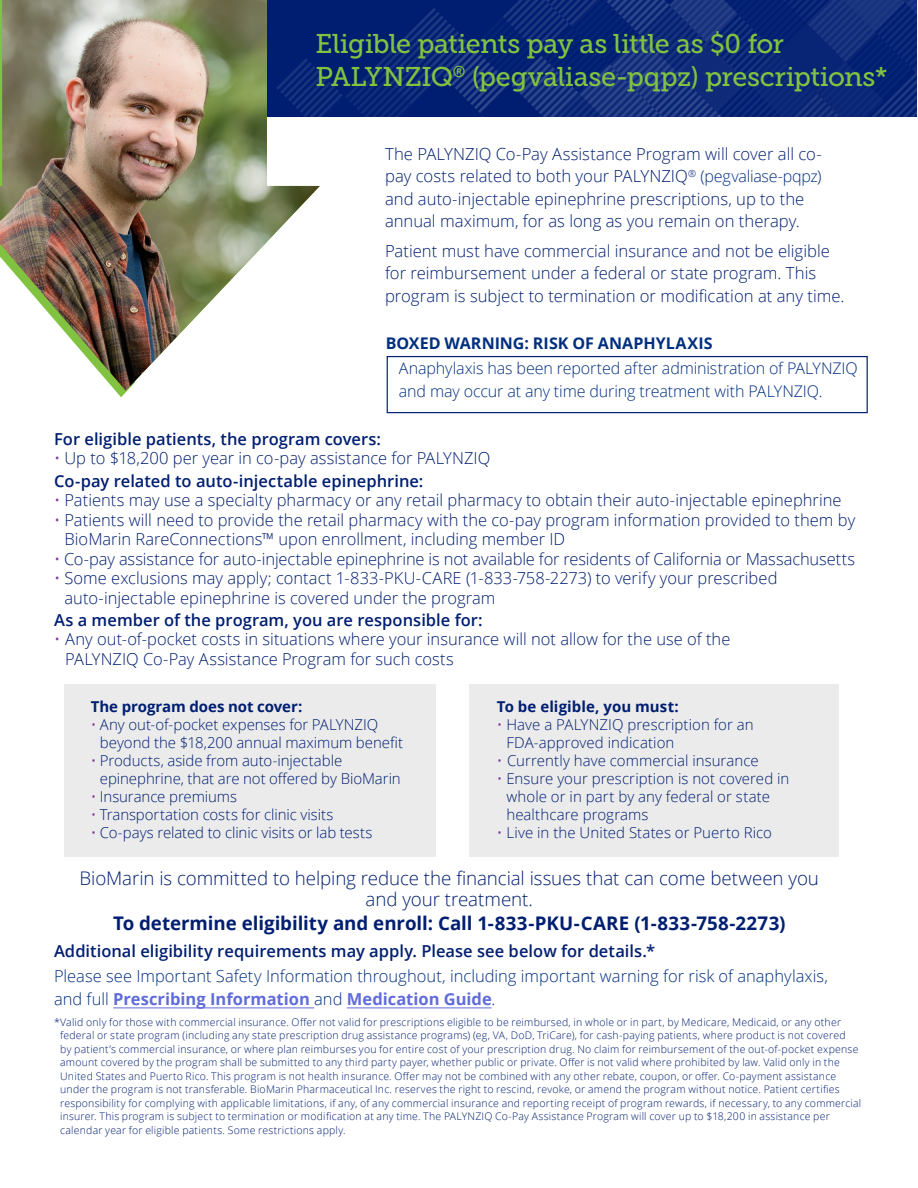
<style>
.page{position:relative;width:918px;height:1188px;background:#fff}
.page>*{position:absolute;margin:0;border:0;box-sizing:border-box;transform-origin:0 0}
.t1{font:27px/33px "Museo Slab 500";letter-spacing:-.015em;color:#81c340}
.t2{font:300 18.75px/21px "Open Sans";letter-spacing:-.005em;color:#001e71;text-align:center}
.t3{font:700 18.75px "Open Sans";color:#001e71}
.t4{font:300 16.65px/22.6px "Open Sans";color:#001e71}
.t5{font:300 16.5px/19.5px "Open Sans";color:#001e71}
.t6{font:600 16.5px "Open Sans";color:#001e71}
.t7{font:300 16.5px/22.5px "Open Sans";color:#002f7f}
.t8{font:300 16.05px/22.6px "Open Sans";letter-spacing:-.01em;color:#002f7f}
.t9{font:700 16.05px "Open Sans";letter-spacing:.005em;color:#002f7f}
.t10{font:300 15px/18px "Open Sans";color:#001e71}
.t11{font:700 15px "Open Sans";color:#001e71}
.t12{font:300 10.5px/13.5px "Open Sans";letter-spacing:.02em;color:#001e71}
.s1{font-size:16.05px;color:#002f7f}
.s2{color:#813e97}
.s3{font-weight:700;color:#616cda}
</style>
<div class="page">
<svg style="left:320px;top:0;width:597px;height:117px"></svg>
<img style="left:0;top:0;width:320px;height:391px">
<div style="left:64px;top:684px;width:371px;height:173px;background:#ebebeb"></div>
<div style="left:469px;top:684px;width:369px;height:173px;background:#ebebeb"></div>
<div style="left:387px;top:356px;width:481px;height:57px;border:1px solid #001e71"></div>
<hr style="left:113px;top:1007px;width:201px;height:1px;background:#616cda">
<hr style="left:347px;top:1007px;width:145px;height:1px;background:#616cda">
<p class="t1" style="left:315px;top:27px;width:574px">Eligible patients pay as little as $0 for<br>PALYNZIQ<sup>®</sup> (pegvaliase-pqpz) prescriptions*</p>
<p class="t4" style="left:385px;top:142px;width:438px">The PALYNZIQ Co-Pay Assistance Program will cover all co&shy;pay costs related to both your PALYNZIQ<sup>®</sup> <span class="s1">(pegvaliase-pqpz) </span>and auto-injectable epinephrine prescriptions, up to the annual maximum, for as long as you remain on therapy.</p>
<p class="t4" style="left:385px;top:239px;width:461px">Patient must have commercial insurance and not be eligible for reimbursement under a federal or state program. This program is subject to termination or modification at any time.</p>
<p class="t9" style="left:386px;top:332px;width:328px">BOXED WARNING: RISK OF ANAPHYLAXIS</p>
<p class="t8" style="left:399px;top:356px;width:460px">Anaphylaxis has been reported after administration of PALYNZIQ and may occur at any time during treatment with PALYNZIQ.</p>
<p class="t6" style="left:54px;top:428px;width:329px">For eligible patients, the program covers:</p>
<p class="t5" style="left:54px;top:448px;width:438px"><span class="s2">•</span> Up to $18,200 per year in co-pay assistance for PALYNZIQ</p>
<p class="t6" style="left:54px;top:469px;width:371px">Co-pay related to auto-injectable epinephrine:</p>
<p class="t5" style="left:54px;top:490px;width:789px"><span class="s2">•</span> Patients may use a specialty pharmacy or any retail pharmacy to obtain their auto-injectable epinephrine</p>
<p class="t5" style="left:64px;top:510px;width:792px;text-indent:-10px"><span class="s2">•</span> Patients will need to provide the retail pharmacy with the co-pay program information provided to them by<br>BioMarin RareConnections™ upon enrollment, including member ID</p>
<p class="t5" style="left:54px;top:549px;width:803px"><span class="s2">•</span> Co-pay assistance for auto-injectable epinephrine is not available for residents of California or Massachusetts</p>
<p class="t5" style="left:64px;top:568px;width:715px;text-indent:-10px"><span class="s2">•</span> Some exclusions may apply; contact 1-833-PKU-CARE (1-833-758-2273) to verify your prescribed auto-injectable epinephrine is covered under the program</p>
<p class="t6" style="left:54px;top:609px;width:430px">As a member of the program, you are responsible for:</p>
<p class="t5" style="left:65px;top:629px;width:667px;text-indent:-11px"><span class="s2">•</span> Any out-of-pocket costs in situations where your insurance will not allow for the use of the<br>PALYNZIQ Co-Pay Assistance Program for such costs</p>
<p class="t11" style="left:91px;top:696px;width:213px">The program does not cover:</p>
<p class="t10" style="left:100px;top:715px;width:305px;text-indent:-9px"><span class="s2">•</span> Any out-of-pocket expenses for PALYNZIQ beyond the $18,200 annual maximum benefit</p>
<p class="t10" style="left:100px;top:751px;width:302px;text-indent:-9px"><span class="s2">•</span> Products, aside from auto-injectable epinephrine, that are not offered by BioMarin</p>
<p class="t10" style="left:91px;top:787px;width:148px"><span class="s2">•</span> Insurance premiums</p>
<p class="t10" style="left:91px;top:805px;width:244px"><span class="s2">•</span> Transportation costs for clinic visits</p>
<p class="t10" style="left:91px;top:823px;width:283px"><span class="s2">•</span> Co-pays related to clinic visits or lab tests</p>
<p class="t11" style="left:497px;top:696px;width:183px">To be eligible, you must:</p>
<p class="t10" style="left:506px;top:715px;width:249px;text-indent:-10px"><span class="s2">•</span> Have a PALYNZIQ prescription for an<br>FDA-approved indication</p>
<p class="t10" style="left:497px;top:751px;width:263px"><span class="s2">•</span> Currently have commercial insurance</p>
<p class="t10" style="left:506px;top:769px;width:285px;text-indent:-10px"><span class="s2">•</span> Ensure your prescription is not covered in whole or in part by any federal or state healthcare programs</p>
<p class="t10" style="left:497px;top:823px;width:277px"><span class="s2">•</span> Live in the United States or Puerto Rico</p>
<p class="t2" style="left:80px;top:867px;width:741px">BioMarin is committed to helping reduce the financial issues that can come between you and your treatment.</p>
<p class="t3" style="left:113px;top:910px;width:674px">To determine eligibility and enroll: Call 1-833-PKU-CARE (1-833-758-2273)</p>
<p class="t6" style="left:54px;top:940px;width:603px">Additional eligibility requirements may apply. Please see below for details.*</p>
<p class="t7" style="left:54px;top:965px;width:776px">Please see Important Safety Information throughout, including important warning for risk of anaphylaxis, and full <span class="s3">Prescribing Information</span> and <span class="s3">Medication Guide</span>.</p>
<p class="t12" style="left:60px;top:1015px;width:803px;text-indent:-6px">*Valid only for those with commercial insurance. Offer not valid for prescriptions eligible to be reimbursed, in whole or in part, by Medicare, Medicaid, or any other federal or state program (including any state prescription drug assistance programs) (eg, VA, DoD, TriCare), for cash-paying patients, where product is not covered<br>by patient’s commercial insurance, or where plan reimburses you for entire cost of your prescription drug. No claim for reimbursement of the out-of-pocket expense amount covered by the program shall be submitted to any third party payer, whether public or private. Offer is not valid where prohibited by law. Valid only in the United States and Puerto Rico. This program is not health insurance. Offer may not be combined with any other rebate, coupon, or offer. Co-payment assistance under the program is not transferable. BioMarin Pharmaceutical Inc. reserves the right to rescind, revoke, or amend the program without notice. Patient certifies responsibility for complying with applicable limitations, if any, of any commercial insurance and reporting receipt of program rewards, if necessary, to any commercial insurer. This program is subject to termination or modification at any time. The PALYNZIQ Co-Pay Assistance Program will cover up to $18,200 in assistance per calendar year for eligible patients. Some restrictions apply.</p>
</div>
